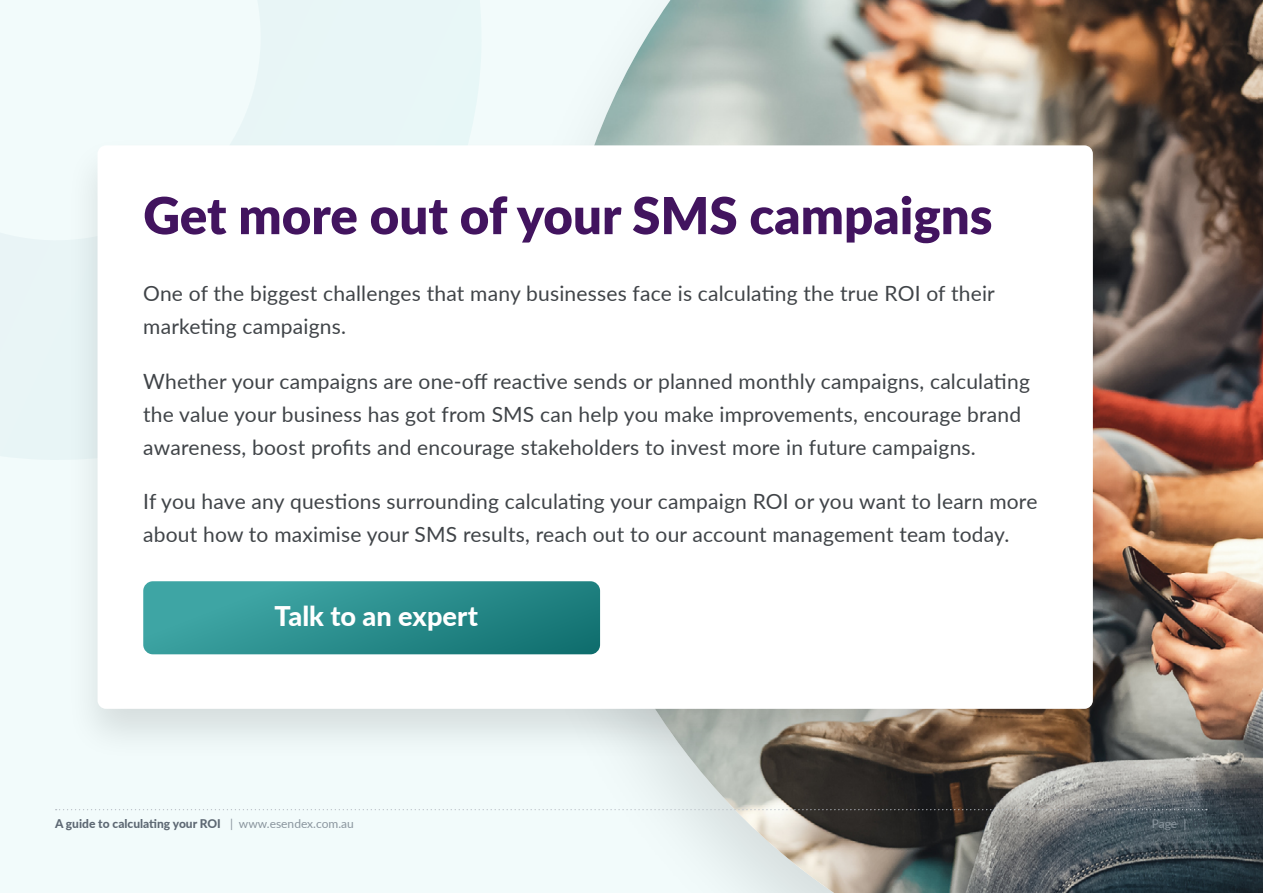
<style>
.page{position:relative;width:1263px;height:893px;background:#f2fbfb}
.page>*{position:absolute;margin:0;border:0;box-sizing:border-box;transform-origin:0 0}
.t1{font:900 51px "Lato";color:#42145f}
.t2{font:800 27.15px "Lato";color:#fff}
.t3{font:21px/33px "Lato";letter-spacing:.01em;color:#404448}
.t4{font:800 12px "Lato";color:#5d6873}
.t5{font:12px "Lato";letter-spacing:-.005em;color:#8a959e}
.s1{font-weight:400;color:#8a959e}
.s2{color:#3c4752}
</style>
<div class="page">
<svg style="left:440px;top:46px;width:41px;height:88px"></svg>
<img style="left:598px;top:0;width:665px;height:893px">
<div style="left:65px;top:134px;width:1061px;height:629px;background:#000;opacity:.12"></div>
<div style="left:98px;top:145px;width:995px;height:564px;background:#fff;border-radius:9px"></div>
<svg style="left:143px;top:581px;width:457px;height:73px;background:#2d908f"></svg>
<svg style="left:56px;top:809px;width:1151px;height:1px"></svg>
<h1 class="t1" style="left:143px;top:177px;width:851px">Get more out of your SMS campaigns</h1>
<p class="t3" style="left:143px;top:276px;width:853px">One of the biggest challenges that many businesses face is calculating the true ROI of their marketing campaigns.</p>
<p class="t3" style="left:143px;top:364px;width:888px">Whether your campaigns are one-off reactive sends or planned monthly campaigns, calculating the value your business has got from SMS can help you make improvements, encourage brand awareness, boost profits and encourage stakeholders to invest more in future campaigns.</p>
<p class="t3" style="left:143px;top:484px;width:896px">If you have any questions surrounding calculating your campaign ROI or you want to learn more about how to maximise your SMS results, reach out to our account management team today.</p>
<p class="t2" style="left:274px;top:596px;width:205px">Talk to an expert</p>
<p class="t4" style="left:55px;top:815px;width:300px">A guide to calculating your ROI <span class="s1">| www.esendex.com.au</span></p>
<p class="t5" style="left:1152px;top:815px;width:56px">Page | <span class="s2">08</span></p>
</div>
